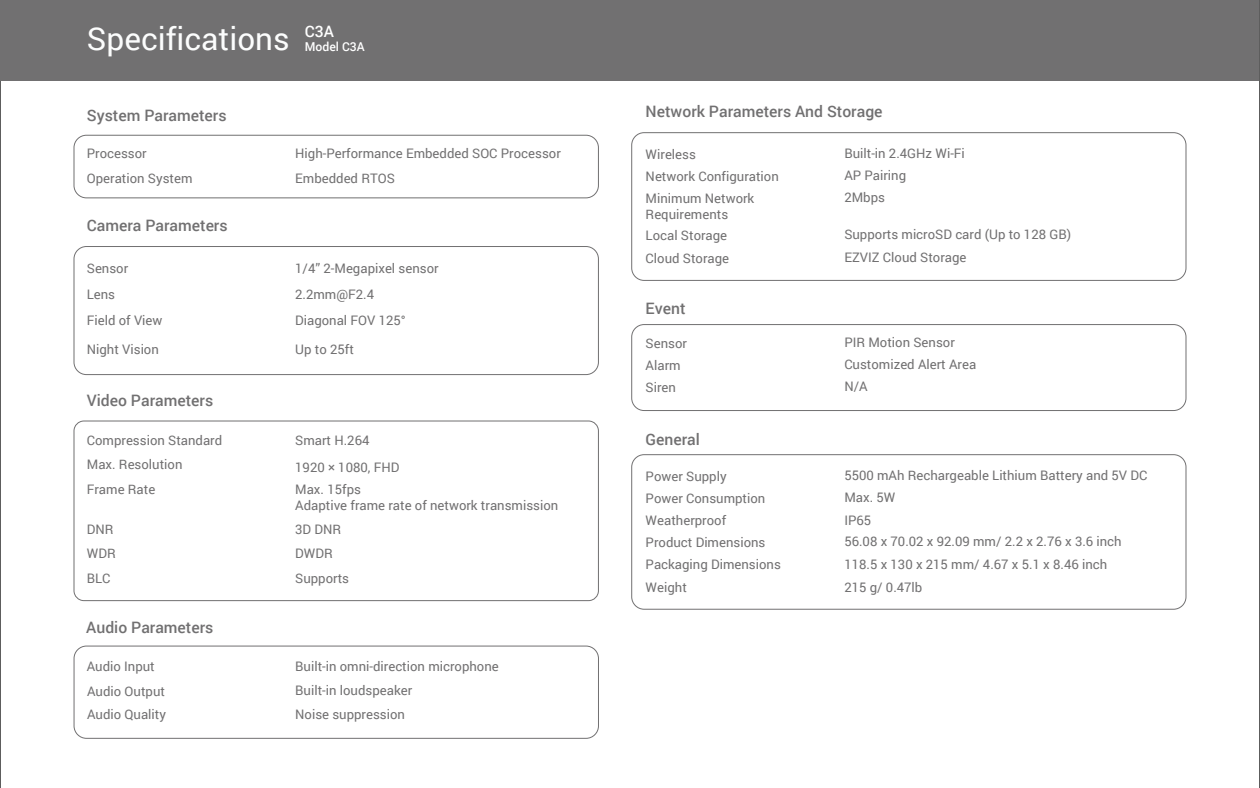
<style>
.page{position:relative;width:1260px;height:788px;background:#fff}
.page>*{position:absolute;margin:0;border:0;box-sizing:border-box;transform-origin:0 0}
.t1{font:31.5px "Roboto";color:#fcfdfd}
.t2{font:500 15.75px "Roboto";color:#717071}
.t3{font:13.12px/15.8px "Roboto";color:#717071}
.t4{font:500 12.25px "Roboto";color:#fff}
</style>
<div class="page">
<hr style="left:0;top:0;width:1px;height:788px;background:#5d5d5d">
<div style="left:0;top:0;width:1260px;height:80px;background:#717071"></div>
<div style="left:74px;top:135px;width:525px;height:63px;border:1px solid #717071;border-radius:12px"></div>
<div style="left:74px;top:420px;width:525px;height:181px;border:1px solid #717071;border-radius:10px"></div>
<div style="left:74px;top:645px;width:525px;height:93px;border:1px solid #717071;border-radius:12px"></div>
<div style="left:631px;top:132px;width:555px;height:149px;border:1px solid #717071;border-radius:12px"></div>
<div style="left:74px;top:246px;width:525px;height:129px;border:1px solid #717071;border-radius:12px"></div>
<div style="left:631px;top:454px;width:555px;height:155px;border:1px solid #717071;border-radius:12px"></div>
<div style="left:631px;top:324px;width:555px;height:87px;border:1px solid #717071;border-radius:12px"></div>
<hr style="left:1259px;top:0;width:1px;height:788px;background:#5d5d5d">
<h1 class="t1" style="left:87px;top:16px;width:249px">Specifications <sup>C3A</sup></h1>
<p class="t4" style="left:305px;top:38px;width:61px">Model C3A</p>
<p class="t2" style="left:87px;top:104px;width:141px">System Parameters</p>
<p class="t3" style="left:87px;top:141px;width:107px;line-height:24.9px">Processor<br>Operation System</p>
<p class="t2" style="left:87px;top:215px;width:142px">Camera Parameters</p>
<p class="t3" style="left:295px;top:145px;width:267px">High-Performance Embedded SOC Processor</p>
<p class="t3" style="left:295px;top:170px;width:101px">Embedded RTOS</p>
<p class="t3" style="left:87px;top:260px;width:43px">Sensor</p>
<p class="t3" style="left:295px;top:260px;width:145px">1/4” 2-Megapixel sensor</p>
<p class="t3" style="left:87px;top:285px;width:30px">Lens</p>
<p class="t3" style="left:295px;top:285px;width:80px">2.2mm@F2.4</p>
<p class="t3" style="left:87px;top:312px;width:77px">Field of View</p>
<p class="t3" style="left:295px;top:312px;width:112px">Diagonal FOV 125°</p>
<p class="t3" style="left:87px;top:340px;width:74px">Night Vision</p>
<p class="t3" style="left:295px;top:340px;width:60px">Up to 25ft</p>
<p class="t2" style="left:87px;top:389px;width:128px">Video Parameters</p>
<p class="t3" style="left:87px;top:432px;width:137px">Compression Standard</p>
<p class="t3" style="left:295px;top:432px;width:76px">Smart H.264</p>
<p class="t3" style="left:87px;top:456px;width:97px">Max. Resolution</p>
<p class="t3" style="left:295px;top:458px;width:106px">1920 × 1080, FHD</p>
<p class="t3" style="left:87px;top:481px;width:70px">Frame Rate</p>
<p class="t3" style="left:295px;top:481px;width:265px">Max. 15fps<br>Adaptive frame rate of network transmission</p>
<p class="t3" style="left:87px;top:520px;width:28px">DNR</p>
<p class="t3" style="left:295px;top:520px;width:48px">3D DNR</p>
<p class="t3" style="left:87px;top:544px;width:30px">WDR</p>
<p class="t3" style="left:295px;top:544px;width:39px">DWDR</p>
<p class="t3" style="left:87px;top:570px;width:25px">BLC</p>
<p class="t3" style="left:295px;top:570px;width:55px">Supports</p>
<p class="t2" style="left:86px;top:616px;width:129px">Audio Parameters</p>
<p class="t3" style="left:87px;top:657px;width:70px">Audio Input</p>
<p class="t3" style="left:295px;top:657px;width:205px">Built-in omni-direction microphone</p>
<p class="t3" style="left:87px;top:682px;width:79px">Audio Output</p>
<p class="t3" style="left:295px;top:682px;width:118px">Built-in loudspeaker</p>
<p class="t3" style="left:87px;top:705px;width:80px">Audio Quality</p>
<p class="t3" style="left:295px;top:705px;width:111px">Noise suppression</p>
<p class="t2" style="left:646px;top:100px;width:238px">Network Parameters And Storage</p>
<p class="t3" style="left:646px;top:146px;width:52px">Wireless</p>
<p class="t3" style="left:844px;top:145px;width:122px">Built-in 2.4GHz Wi-Fi</p>
<p class="t3" style="left:646px;top:168px;width:135px">Network Configuration</p>
<p class="t3" style="left:844px;top:166px;width:63px">AP Pairing</p>
<p class="t3" style="left:646px;top:190px;width:110px">Minimum Network<br>Requirements</p>
<p class="t3" style="left:844px;top:188px;width:42px">2Mbps</p>
<p class="t3" style="left:646px;top:227px;width:83px">Local Storage</p>
<p class="t3" style="left:844px;top:226px;width:228px">Supports microSD card (Up to 128 GB)</p>
<p class="t3" style="left:646px;top:250px;width:85px">Cloud Storage</p>
<p class="t3" style="left:844px;top:249px;width:124px">EZVIZ Cloud Storage</p>
<p class="t2" style="left:646px;top:297px;width:41px">Event</p>
<p class="t3" style="left:646px;top:335px;width:43px">Sensor</p>
<p class="t3" style="left:844px;top:334px;width:112px">PIR Motion Sensor</p>
<p class="t3" style="left:646px;top:357px;width:36px">Alarm</p>
<p class="t3" style="left:844px;top:356px;width:133px">Customized Alert Area</p>
<p class="t3" style="left:646px;top:379px;width:32px">Siren</p>
<p class="t3" style="left:844px;top:378px;width:25px">N/A</p>
<p class="t2" style="left:646px;top:428px;width:56px">General</p>
<p class="t3" style="left:646px;top:468px;width:82px">Power Supply</p>
<p class="t3" style="left:844px;top:466px;width:305px">5500 mAh Rechargeable Lithium Battery and 5V DC</p>
<p class="t3" style="left:646px;top:490px;width:121px">Power Consumption</p>
<p class="t3" style="left:844px;top:488px;width:53px">Max. 5W</p>
<p class="t3" style="left:646px;top:511px;width:82px">Weatherproof</p>
<p class="t3" style="left:844px;top:511px;width:28px">IP65</p>
<p class="t3" style="left:646px;top:534px;width:121px">Product Dimensions</p>
<p class="t3" style="left:844px;top:533px;width:279px">56.08 x 70.02 x 92.09 mm/ 2.2 x 2.76 x 3.6 inch</p>
<p class="t3" style="left:646px;top:556px;width:137px">Packaging Dimensions</p>
<p class="t3" style="left:844px;top:556px;width:264px">118.5 x 130 x 215 mm/ 4.67 x 5.1 x 8.46 inch</p>
<p class="t3" style="left:646px;top:578px;width:43px">Weight</p>
<p class="t3" style="left:844px;top:578px;width:80px">215 g/ 0.47lb</p>
</div>
